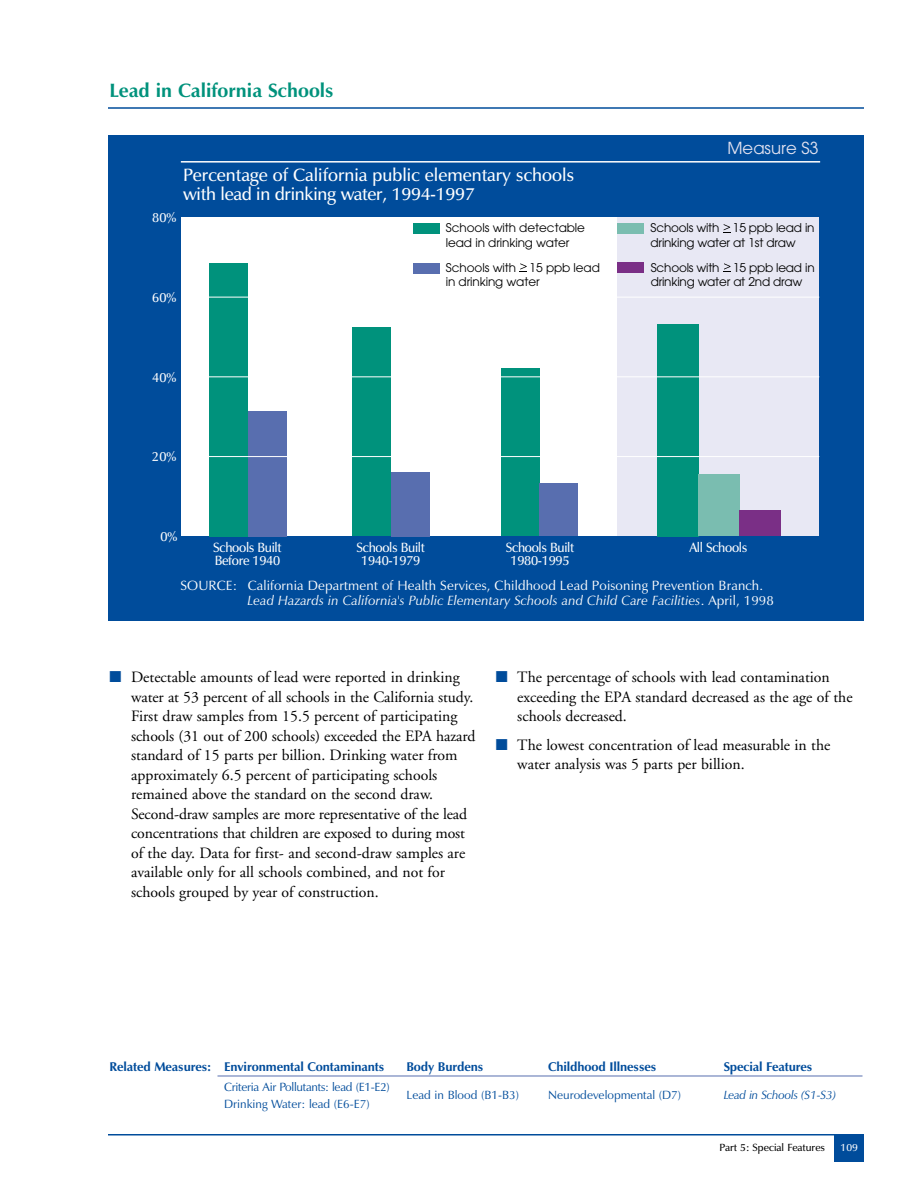
<style>
.page{position:relative;width:918px;height:1188px;background:#fff}
.page>*{position:absolute;margin:0;border:0;box-sizing:border-box;transform-origin:0 0}
.t1{font:700 19.5px "Zapf Humanist 601 BT";color:#00927c}
.t2{font:600 18px/18.8px "Zapf Humanist 601 BT";color:#fff}
.t3{font:16.5px "Avant Garde";color:#e4e3f1}
.t4{font:15.75px/19.5px "Adobe Garamond";color:#000}
.t5{font:13.5px/15px "Zapf Humanist 601 BT";letter-spacing:.01em;color:#fff}
.t6{font:600 13.5px/13.5px "Zapf Humanist 601 BT";letter-spacing:-.025em;color:#fff;text-align:center;scale:.96 1}
.t7{font:700 12.75px "Zapf Humanist 601 BT";letter-spacing:-.01em;color:#004c9b}
.t8{font:12px/14.2px "Avant Garde";letter-spacing:-.01em;color:#000}
.t9{font:12px "Zapf Humanist 601 BT";color:#004c9b}
.t10{font:12px "Zapf Humanist 601 BT";letter-spacing:-.02em;color:#004c9b}
.t11{font:italic 12px "Zapf Humanist 601 BT";letter-spacing:-.015em;color:#004c9b}
.t12{font:600 10.5px "Zapf Humanist 601 BT";color:#000}
.t13{font:600 10.5px "Zapf Humanist 601 BT";color:#fff}
.s1{font-style:italic}
.s2{color:#004c9b}
</style>
<div class="page">
<hr style="left:108px;top:1134px;width:756px;height:2px;background:#004c9b">
<div style="left:835px;top:1135px;width:29px;height:27px;background:#004c9b"></div>
<hr style="left:108px;top:107px;width:756px;height:2px;background:#004c9b">
<div style="left:108px;top:135px;width:756px;height:486px;background:#004c9b"></div>
<div style="left:181px;top:217px;width:638px;height:319px;background:#fff"></div>
<div style="left:617px;top:217px;width:202px;height:319px;background:#e8e8f4"></div>
<div style="left:209px;top:263px;width:39px;height:273px;background:#00927c"></div>
<div style="left:353px;top:327px;width:38px;height:209px;background:#00927c"></div>
<div style="left:501px;top:368px;width:39px;height:168px;background:#00927c"></div>
<div style="left:248px;top:411px;width:39px;height:125px;background:#586eaf"></div>
<div style="left:391px;top:472px;width:39px;height:64px;background:#586eaf"></div>
<div style="left:540px;top:484px;width:38px;height:52px;background:#586eaf"></div>
<div style="left:657px;top:324px;width:41px;height:212px;background:#00927c"></div>
<div style="left:698px;top:474px;width:42px;height:62px;background:#7abdb0"></div>
<div style="left:740px;top:510px;width:41px;height:26px;background:#7a2f86"></div>
<div style="left:413px;top:223px;width:26px;height:11px;background:#00927c"></div>
<div style="left:413px;top:263px;width:26px;height:11px;background:#586eaf"></div>
<hr style="left:182px;top:161px;width:637px;height:2px;background:#fff">
<div style="left:618px;top:223px;width:26px;height:11px;background:#7abdb0"></div>
<div style="left:618px;top:263px;width:26px;height:10px;background:#7a2f86"></div>
<svg style="left:520px;top:263px;width:7px;height:9px"></svg>
<svg style="left:723px;top:224px;width:7px;height:9px"></svg>
<svg style="left:724px;top:263px;width:7px;height:9px"></svg>
<hr style="left:181px;top:456px;width:638px;height:1px;background:#fff">
<hr style="left:181px;top:376px;width:638px;height:1px;background:#fff">
<hr style="left:181px;top:297px;width:638px;height:1px;background:#fff">
<hr style="left:218px;top:1076px;width:644px;height:1px;background:#586eaf">
<p class="t1" style="left:110px;top:83px;width:226px">Lead in California Schools</p>
<p class="t2" style="left:183px;top:168px;width:393px">Percentage of California public elementary schools with lead in drinking water, 1994-1997</p>
<p class="t6" style="left:152px;top:212px;width:27px">80%</p>
<p class="t6" style="left:152px;top:292px;width:27px">60%</p>
<p class="t6" style="left:152px;top:372px;width:27px">40%</p>
<p class="t6" style="left:152px;top:451px;width:27px">20%</p>
<p class="t8" style="left:446px;top:222px;width:141px">Schools with detectable lead in drinking water</p>
<p class="t8" style="left:446px;top:262px;width:156px">Schools with 15 ppb lead in drinking water</p>
<p class="t3" style="left:728px;top:142px;width:93px">Measure S3</p>
<p class="t8" style="left:651px;top:222px;width:165px">Schools with 15 ppb lead in drinking water at 1st draw</p>
<p class="t8" style="left:651px;top:262px;width:165px">Schools with 15 ppb lead in drinking water at 2nd draw</p>
<p class="t6" style="left:160px;top:531px;width:19px">0%</p>
<p class="t6" style="left:213px;top:542px;width:73px">Schools Built</p>
<p class="t6" style="left:689px;top:542px;width:62px">All Schools</p>
<p class="t6" style="left:215px;top:555px;width:70px">Before 1940</p>
<p class="t6" style="left:356px;top:542px;width:73px">Schools Built<br>1940-1979</p>
<p class="t6" style="left:506px;top:542px;width:73px">Schools Built<br>1980-1995</p>
<p class="t5" style="left:247px;top:579px;width:528px;text-indent:-67px">SOURCE: California Department of Health Services, Childhood Lead Poisoning Prevention Branch.<br><span class="s1">Lead Hazards in California's Public Elementary Schools and Child Care Facilities</span>. April, 1998</p>
<p class="t4" style="left:131px;top:669px;width:346px;text-indent:-22px"><span class="s2">■</span> Detectable amounts of lead were reported in drinking water at 53 percent of all schools in the California study.<br>First draw samples from 15.5 percent of participating schools (31 out of 200 schools) exceeded the EPA hazard standard of 15 parts per billion. Drinking water from approximately 6.5 percent of participating schools remained above the standard on the second draw.<br>Second-draw samples are more representative of the lead concentrations that children are exposed to during most of the day. Data for first- and second-draw samples are available only for all schools combined, and not for schools grouped by year of construction.</p>
<p class="t4" style="left:517px;top:669px;width:337px;text-indent:-22px"><span class="s2">■</span> The percentage of schools with lead contamination exceeding the EPA standard decreased as the age of the schools decreased.</p>
<p class="t4" style="left:517px;top:736px;width:315px;text-indent:-22px"><span class="s2">■</span> The lowest concentration of lead measurable in the water analysis was 5 parts per billion.</p>
<p class="t7" style="left:110px;top:1062px;width:277px">Related Measures: Environmental Contaminants</p>
<p class="t7" style="left:406px;top:1062px;width:78px">Body Burdens</p>
<p class="t7" style="left:548px;top:1062px;width:110px">Childhood Illnesses</p>
<p class="t7" style="left:724px;top:1062px;width:90px">Special Features</p>
<p class="t10" style="left:224px;top:1083px;width:167px">Criteria Air Pollutants: lead (E1-E2)</p>
<p class="t9" style="left:406px;top:1090px;width:114px">Lead in Blood (B1-B3)</p>
<p class="t9" style="left:548px;top:1090px;width:134px">Neurodevelopmental (D7)</p>
<p class="t11" style="left:724px;top:1090px;width:114px">Lead in Schools (S1-S3)</p>
<p class="t9" style="left:224px;top:1099px;width:147px">Drinking Water: lead (E6-E7)</p>
<p class="t12" style="left:720px;top:1143px;width:107px">Part 5: Special Features</p>
<p class="t13" style="left:841px;top:1143px;width:19px">109</p>
</div>
